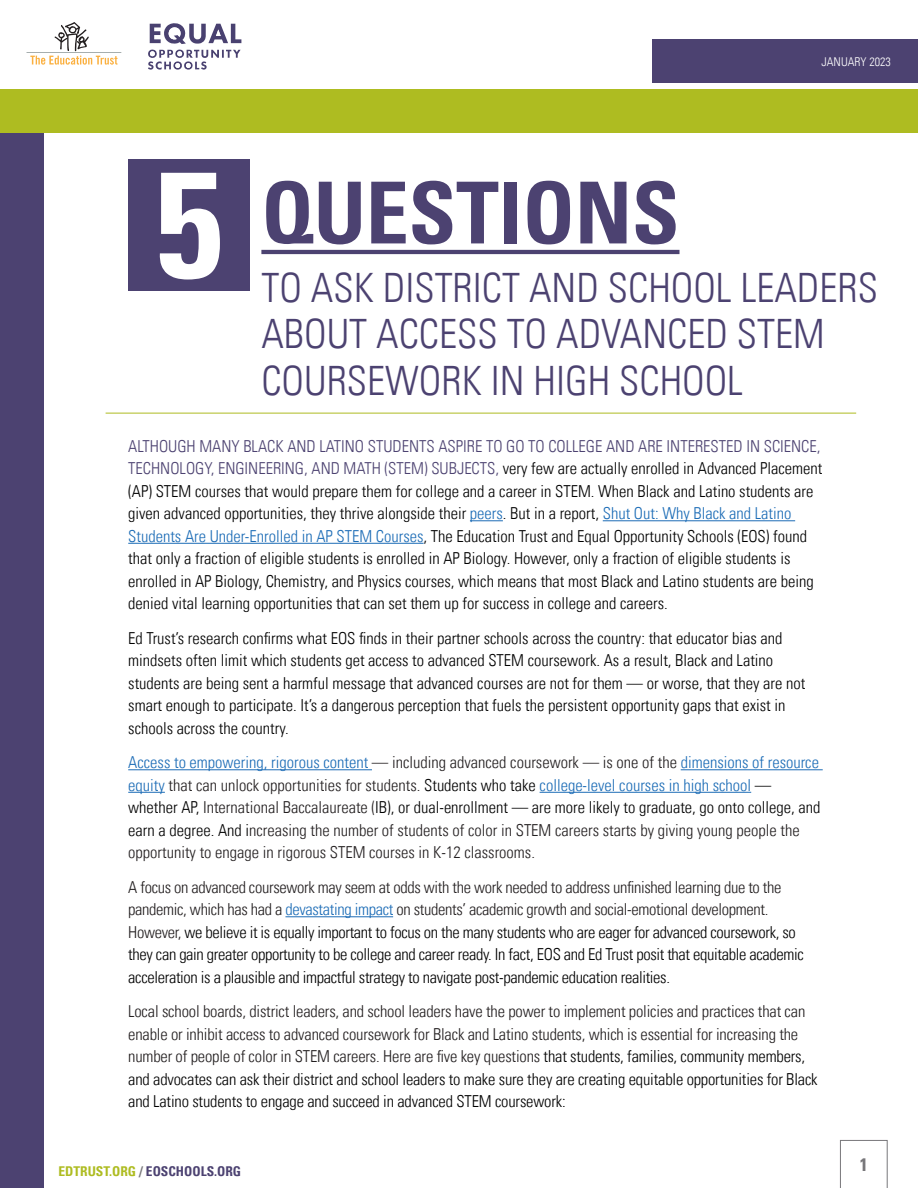
<style>
.page{position:relative;width:918px;height:1188px;background:#fff}
.page>*{position:absolute;margin:0;border:0;box-sizing:border-box;transform-origin:0 0}
.t1{font:700 condensed 150.9px "Univers LT";color:#fff}
.t2{font:700 condensed 85.5px "Univers LT";color:#4c4271}
.t3{font:300 condensed 40.5px/46.5px "Univers LT";color:#4c4271}
.t4{font:700 condensed 18px "Univers LT";color:#78777a}
.t5{font:300 condensed 16.5px/22.5px "Univers LT";color:#000}
.t6{font:300 condensed 16.5px/22.5px "Univers LT";letter-spacing:-.01em;color:#231f20}
.t7{font:300 condensed 16.5px/22.5px "Univers LT";letter-spacing:-.02em;color:#000}
.t8{font:700 condensed 13.5px "Univers LT";color:#4c4271}
.t9{font:300 condensed 12.15px "Univers LT";color:#fff}
.s1{color:#4c4271}
.s2{color:#1c6cb6}
.s3{color:#000}
.s4{color:#231f20}
.s5{color:#aebc21}
.s6{color:#78777a}
</style>
<div class="page">
<div style="left:652px;top:39px;width:266px;height:43px;background:#4c4271"></div>
<div style="left:0;top:132px;width:43px;height:1056px;background:#4c4271"></div>
<svg style="left:840px;top:1140px;width:48px;height:48px"></svg>
<svg style="left:26px;top:22px;width:95px;height:43px"></svg>
<svg style="left:148px;top:23px;width:93px;height:47px"></svg>
<div style="left:0;top:89px;width:918px;height:43px;background:#aebc21"></div>
<div style="left:128px;top:160px;width:122px;height:131px;background:#4c4271"></div>
<hr style="left:261px;top:250px;width:419px;height:4px;background:#4c4271">
<hr style="left:470px;top:520px;width:33px;height:1px;background:#1c6cb6">
<hr style="left:603px;top:520px;width:192px;height:1px;background:#1c6cb6">
<hr style="left:128px;top:543px;width:296px;height:1px;background:#1c6cb6">
<hr style="left:128px;top:769px;width:244px;height:1px;background:#1c6cb6">
<hr style="left:681px;top:769px;width:142px;height:1px;background:#1c6cb6">
<hr style="left:128px;top:792px;width:37px;height:1px;background:#1c6cb6">
<hr style="left:540px;top:792px;width:211px;height:1px;background:#1c6cb6">
<hr style="left:285px;top:916px;width:108px;height:1px;background:#1c6cb6">
<hr style="left:106px;top:413px;width:750px;height:1px;background:#aebc21">
<p class="t9" style="left:822px;top:54px;width:71px">JANUARY 2023</p>
<p class="t1" style="left:155px;top:132px;width:69px">5</p>
<p class="t2" style="left:261px;top:161px;width:420px">QUESTIONS</p>
<p class="t3" style="left:261px;top:264px;width:618px">TO ASK DISTRICT AND SCHOOL LEADERS<br>ABOUT ACCESS TO ADVANCED STEM<br>COURSEWORK IN HIGH SCHOOL</p>
<p class="t5" style="left:128px;top:435px;width:696px"><span class="s1">ALTHOUGH MANY BLACK AND LATINO STUDENTS ASPIRE TO GO TO COLLEGE AND ARE INTERESTED IN SCIENCE, TECHNOLOGY, ENGINEERING, AND MATH (STEM) SUBJECTS,</span> very few are actually enrolled in Advanced Placement (AP) STEM courses that would prepare them for college and a career in STEM. When Black and Latino students are given advanced opportunities, they thrive alongside their <span class="s2">peers</span>. But in a report, <span class="s2">Shut Out: Why Black and Latino Students Are Under-Enrolled in AP STEM Courses</span>, The Education Trust and Equal Opportunity Schools (EOS) found that only a fraction of eligible students is enrolled in AP Biology. However, only a fraction of eligible students is enrolled in AP Biology, Chemistry, and Physics courses, which means that most Black and Latino students are being denied vital learning opportunities that can set them up for success in college and careers.</p>
<p class="t5" style="left:128px;top:627px;width:679px">Ed Trust’s research confirms what EOS finds in their partner schools across the country: that educator bias and mindsets often limit which students get access to advanced STEM coursework. As a result, Black and Latino students are being sent a harmful message that advanced courses are not for them — or worse, that they are not smart enough to participate. It’s a dangerous perception that fuels the persistent opportunity gaps that exist in schools across the country.</p>
<p class="t6" style="left:128px;top:751px;width:694px"><span class="s2">Access to empowering, rigorous content</span> — including advanced coursework — is one of the <span class="s2">dimensions of resource equity</span> that can unlock opportunities for students. <span class="s3">Students who take</span> <span class="s2">college-level courses in high school</span> <span class="s3">— whether AP,</span> International Baccalaureate (<span class="s3">IB), or dual-enrollment — are more likely to graduate, go onto college, and earn a degree. And i</span>ncreasing the number of students of color in STEM careers starts by giving young people the opportunity to engage in rigorous STEM courses in K-12 classrooms.</p>
<p class="t7" style="left:128px;top:876px;width:677px"><span class="s4">A focus on advanced coursework may seem at odds with the work needed to address unfinished learning due to the pandemic, which has had a</span> <span class="s2">devastating impact</span> <span class="s4">on students’ academic growth and social-emotional development.<br>However,</span> we believe it is equally important to focus on the many students who are eager for advanced coursework, so they can gain greater opportunity to be college and career ready. In fact, EOS and Ed Trust posit that equitable academic acceleration is a plausible and impactful strategy to navigate post-pandemic education realities.</p>
<p class="t6" style="left:128px;top:1000px;width:691px">Local school boards, district leaders, and school leaders have the power to implement policies and practices that can enable or inhibit access to advanced coursework for Black and Latino students, which is essential for increasing the number of people of color in STEM careers. Here are five key questions <span class="s3">that students, families, community members, and advocates can ask their district and school leaders to make sure they are creating equitable opportunities for Black and Latino students to engage and succeed in advanced STEM coursework:</span></p>
<p class="t8" style="left:58px;top:1163px;width:184px"><span class="s5">EDTRUST.ORG</span> <span class="s6">/</span> EOSCHOOLS.ORG</p>
<p class="t4" style="left:860px;top:1154px;width:9px">1</p>
</div>
